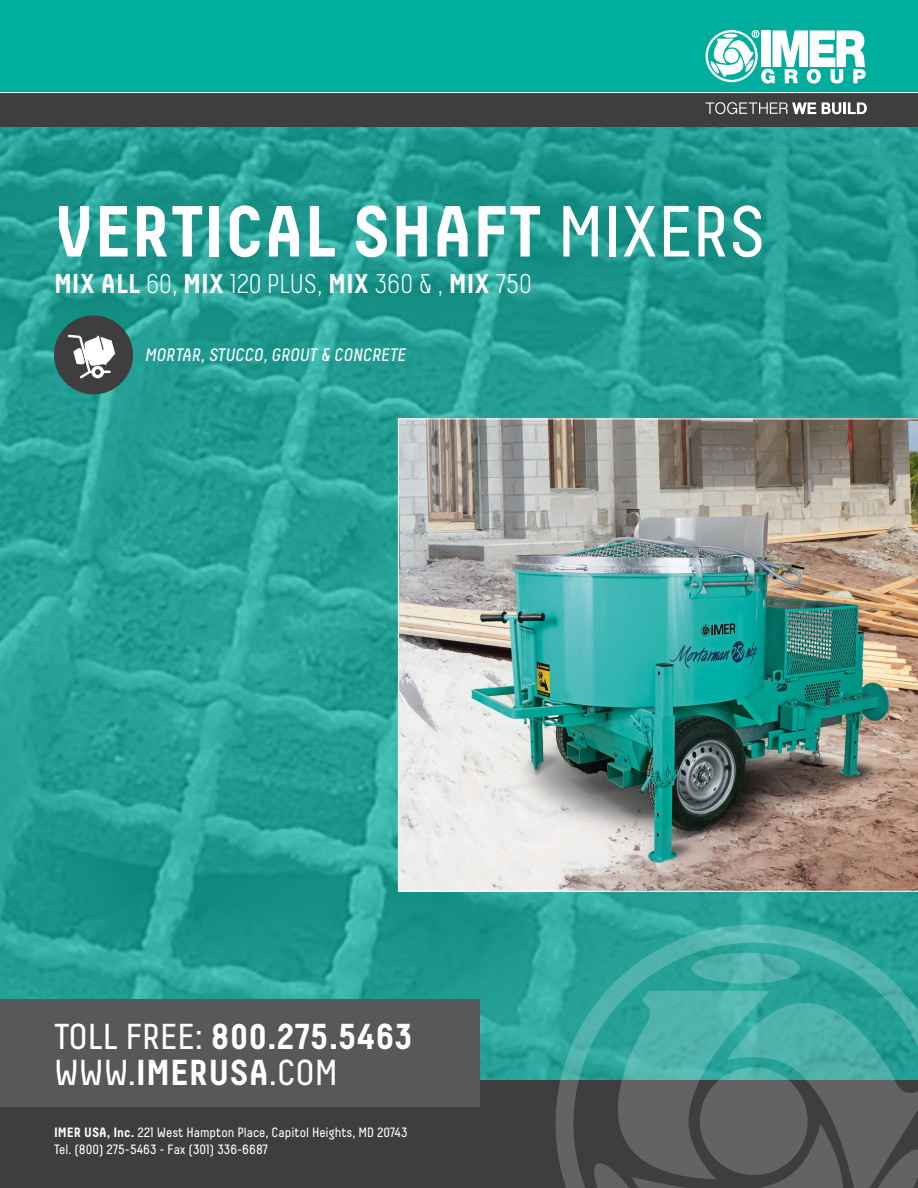
<style>
.page{position:relative;width:918px;height:1188px;background:#fff}
.page>*{position:absolute;margin:0;border:0;box-sizing:border-box;transform-origin:0 0}
.t1{font:700 72px "Decima";color:#fff}
.t2{font:700 36px "Decima";color:#fff}
.t3{font:36px "Decima";color:#fff}
.t4{font:300 27px "Decima";color:#fff}
.t5{font:italic 18px "Decima";color:#fff}
.t6{font:13.5px "Decima";color:#fff}
.s1{font-weight:400}
.s2{font-weight:700}
</style>
<div class="page">
<img style="left:0;top:127px;width:918px;height:953px">
<img style="left:398px;top:418px;width:520px;height:474px">
<div style="left:54px;top:315px;width:79px;height:79px;background:#3e3e3f;border-radius:50%"></div>
<svg style="left:68px;top:335px;width:47px;height:44px"></svg>
<div style="left:0;top:1080px;width:918px;height:108px;background:#3e3e3f"></div>
<div style="left:0;top:999px;width:479px;height:108px;background:#57585a"></div>
<svg style="left:556px;top:925px;width:171px;height:66px;fill:#27a298"></svg>
<div style="left:692px;top:953px;width:108px;height:31px;background:#4fb2aa;border-radius:50%"></div>
<svg style="left:727px;top:925px;width:191px;height:66px"></svg>
<svg style="left:554px;top:991px;width:364px;height:197px"></svg>
<svg style="left:700px;top:1067px;width:108px;height:108px;fill:#636364"></svg>
<div style="left:0;top:0;width:918px;height:99px;background:#00ae9e"></div>
<div style="left:0;top:93px;width:918px;height:34px;background:#3e3e3f"></div>
<hr style="left:0;top:92px;width:918px;height:1px;background:#fff">
<svg style="left:706px;top:102px;width:110px;height:12px"></svg>
<svg style="left:822px;top:102px;width:45px;height:12px"></svg>
<svg style="left:705px;top:30px;width:161px;height:54px"></svg>
<p class="t1" style="left:54px;top:189px;width:713px">VERTICAL SHAFT <span class="s1">MIXERS</span></p>
<p class="t4" style="left:54px;top:268px;width:479px"><span class="s2">MIX ALL</span> 60, <span class="s2">MIX</span> 120 PLUS, <span class="s2">MIX</span> 360 &amp; , <span class="s2">MIX</span> 750</p>
<p class="t5" style="left:145px;top:345px;width:263px">MORTAR, STUCCO, GROUT &amp; CONCRETE</p>
<p class="t2" style="left:54px;top:1015px;width:359px"><span class="s1">TOLL FREE:</span> 800.275.5463</p>
<p class="t3" style="left:54px;top:1052px;width:285px">WWW.<span class="s2">IMERUSA</span>.COM</p>
<p class="t6" style="left:54px;top:1125px;width:355px"><span class="s2">IMER USA, Inc.</span> 221 West Hampton Place, Capitol Heights, MD 20743</p>
<p class="t6" style="left:54px;top:1142px;width:215px">Tel. (800) 275-5463 - Fax (301) 336-6687</p>
</div>
